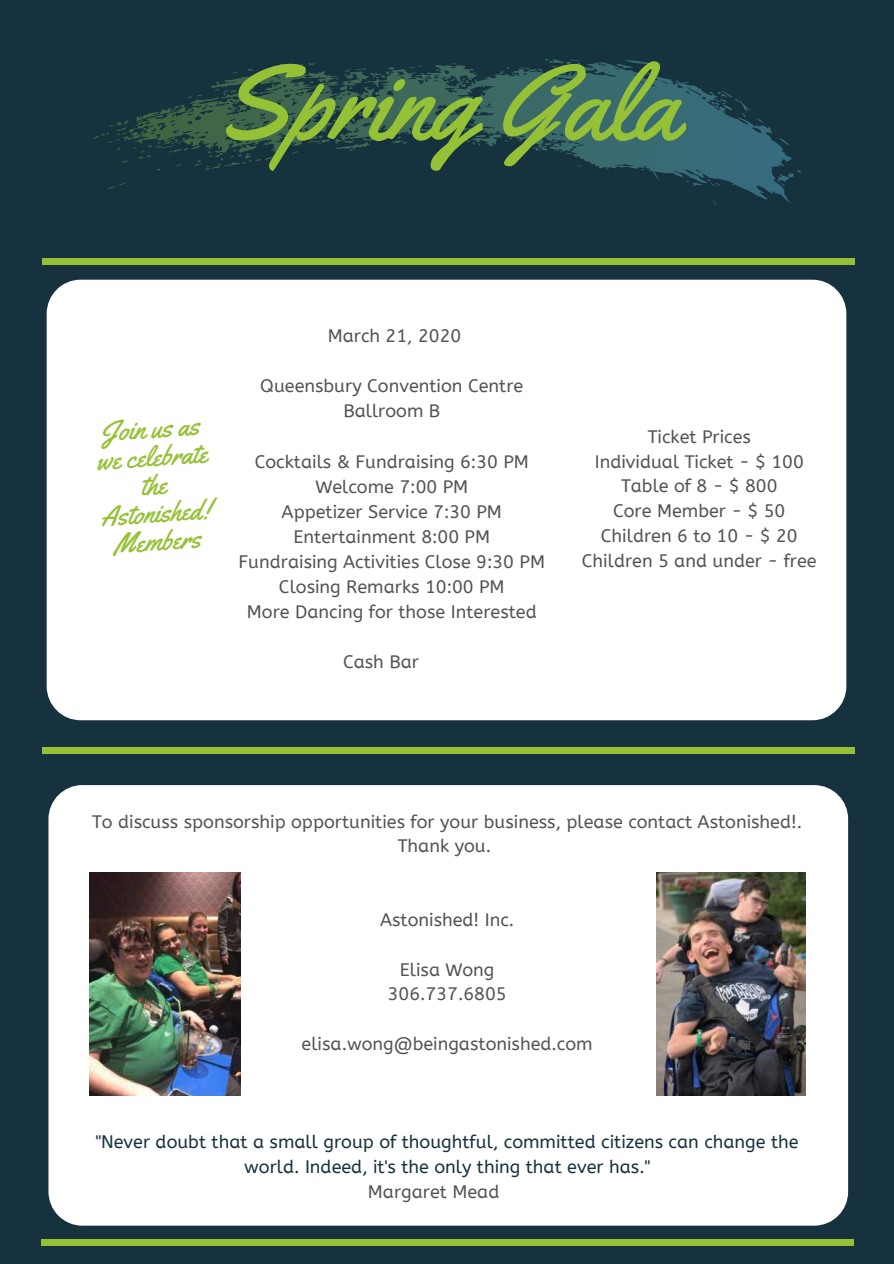
<style>
.page{position:relative;width:894px;height:1264px;background:#fff}
.page>*{position:absolute;margin:0;border:0;box-sizing:border-box;transform-origin:0 0}
.t1{font:105.9px "Yellowtail";color:#95c137}
.t2{font:27.75px/28px "Yellowtail";color:#95c137;text-align:center}
.t3{font:18px/25px "A Bee Zee";color:#545454;text-align:center}
.t4{font:18px/24.6px "A Bee Zee";color:#16323e;text-align:center}
</style>
<div class="page">
<div style="left:0;top:0;width:893px;height:1263px;background:#16323e"></div>
<div style="left:47px;top:280px;width:799px;height:440px;background:#fff;border-radius:34px"></div>
<svg style="left:93px;top:59px;width:708px;height:146px"></svg>
<div style="left:42px;top:258px;width:812px;height:6px;background:#95c137"></div>
<div style="left:42px;top:747px;width:812px;height:7px;background:#95c137"></div>
<div style="left:48px;top:785px;width:799px;height:440px;background:#fff;border-radius:34px"></div>
<div style="left:41px;top:1238px;width:812px;height:7px;background:#95c137"></div>
<img style="left:656px;top:872px;width:149px;height:223px">
<img style="left:89px;top:872px;width:151px;height:223px">
<h1 class="t1" style="left:219px;top:36px;width:461px">Spring Gala</h1>
<h2 class="t2" style="left:93px;top:418px;width:113px;rotate:-4deg">Join us as we celebrate the<br>Astonished!<br>Members</h2>
<p class="t3" style="left:327px;top:324px;width:135px">March 21, 2020</p>
<p class="t3" style="left:260px;top:374px;width:264px">Queensbury Convention Centre<br>Ballroom B</p>
<p class="t3" style="left:238px;top:449px;width:308px">Cocktails &amp; Fundraising 6:30 PM<br>Welcome 7:00 PM<br>Appetizer Service 7:30 PM<br>Entertainment 8:00 PM<br>Fundraising Activities Close 9:30 PM<br>Closing Remarks 10:00 PM<br>More Dancing for those Interested</p>
<p class="t3" style="left:343px;top:650px;width:77px">Cash Bar</p>
<p class="t3" style="left:581px;top:424px;width:236px">Ticket Prices<br>Individual Ticket - $ 100<br>Table of 8 - $ 800<br>Core Member - $ 50<br>Children 6 to 10 - $ 20<br>Children 5 and under - free</p>
<p class="t3" style="left:92px;top:809px;width:711px;line-height:24.6px">To discuss sponsorship opportunities for your business, please contact Astonished!.<br>Thank you.</p>
<p class="t3" style="left:380px;top:907px;width:136px">Astonished! Inc.</p>
<p class="t3" style="left:387px;top:957px;width:120px;line-height:24.6px">Elisa Wong<br>306.737.6805</p>
<p class="t3" style="left:301px;top:1031px;width:292px">elisa.wong@beingastonished.com</p>
<p class="t4" style="left:96px;top:1130px;width:704px">"Never doubt that a small group of thoughtful, committed citizens can change the world. Indeed, it's the only thing that ever has."</p>
<p class="t3" style="left:368px;top:1179px;width:133px">Margaret Mead</p>
</div>
